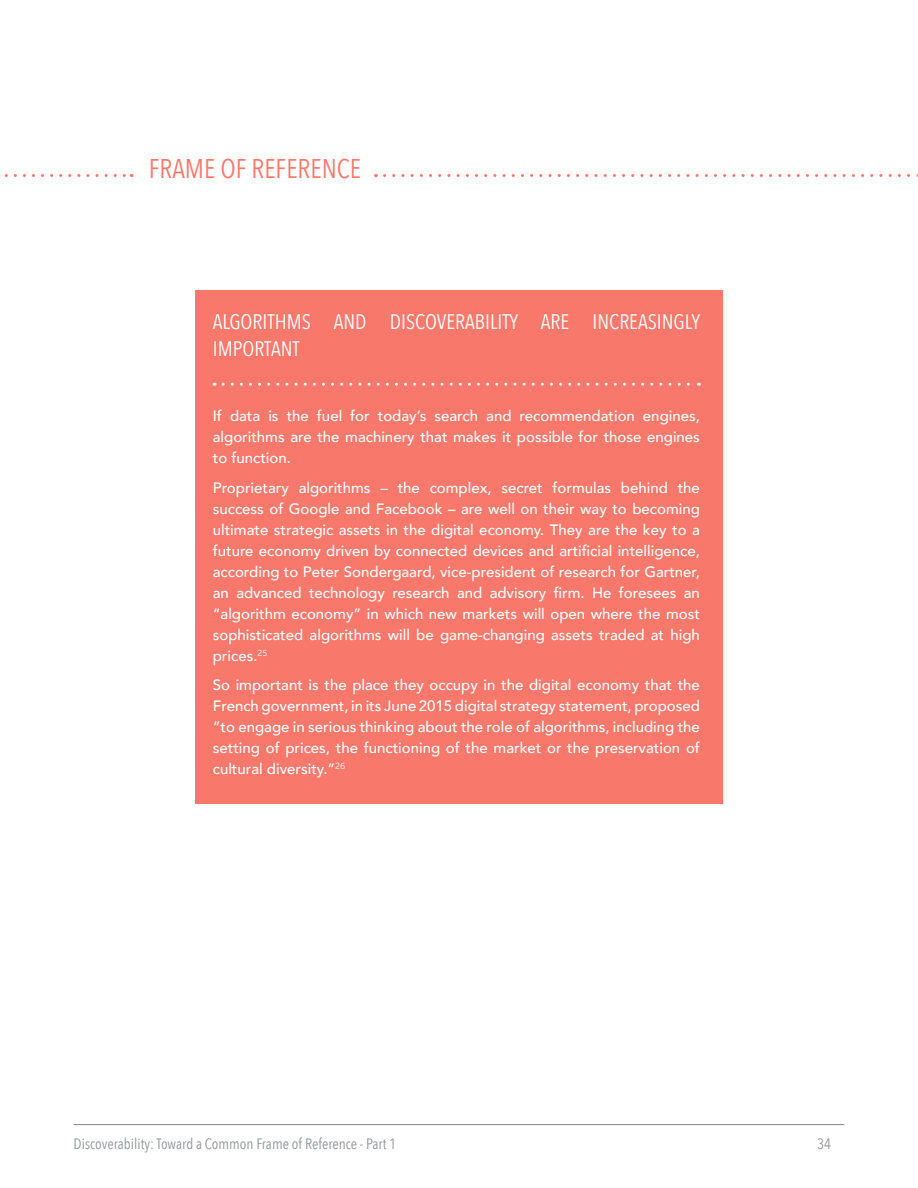
<style>
.page{position:relative;width:918px;height:1188px;background:#fff}
.page>*{position:absolute;margin:0;border:0;box-sizing:border-box;transform-origin:0 0}
.t1{font:27px "Avenir Next Condensed";color:#f8786b}
.t2{font:21px "Avenir Next Condensed";color:#fff}
.t3{font:500 15px/21px "Avenir";color:#fff;text-align:justify}
.t4{font:15px "Avenir Next Condensed";color:#939598}
</style>
<div class="page">
<hr style="left:74px;top:1124px;width:770px;height:1px;background:#808285">
<div style="left:195px;top:290px;width:528px;height:514px;background:#f8786b"></div>
<svg style="left:223px;top:383px;width:476px;height:3px"></svg>
<svg style="left:385px;top:174px;width:533px;height:3px"></svg>
<svg style="left:4px;top:174px;width:128px;height:3px"></svg>
<h1 class="t1" style="left:149px;top:145px;width:25px">FRAME</h1>
<h1 class="t1" style="left:220px;top:145px;width:79px">OF REFERENCE</h1>
<h2 class="t2" style="left:213px;top:304px;width:11px">ALGOR</h2>
<h2 class="t2" style="left:263px;top:304px;width:83px">ITHMS AND</h2>
<h2 class="t2" style="left:390px;top:304px;width:122px">DISCOVERABILITY</h2>
<h2 class="t2" style="left:541px;top:304px;width:11px">ARE</h2>
<h2 class="t2" style="left:593px;top:304px;width:16px">INCREA</h2>
<h2 class="t2" style="left:648px;top:304px;width:25px">SINGLY</h2>
<h2 class="t2" style="left:213px;top:331px;width:16px">IMPORTANT</h2>
<p class="t3" style="left:213px;top:405px;width:489px">If data is the fuel for today’s search and recommendation engines, algorithms are the machinery that makes it possible for those engines to function.</p>
<p class="t3" style="left:213px;top:476px;width:489px">Proprietary algorithms – the complex, secret formulas behind the success of Google and Facebook – are well on their way to becoming ultimate strategic assets in the digital economy. They are the key to a future economy driven by connected devices and artificial intelligence, according to Peter Sondergaard, vice-president of research for Gartner, an advanced technology research and advisory firm. He foresees an “algorithm economy” in which new markets will open where the most sophisticated algorithms will be game-changing assets traded at high prices.<sup>25</sup></p>
<p class="t3" style="left:213px;top:674px;width:489px">So important is the place they occupy in the digital economy that the French government, in its June 2015 digital strategy statement, proposed “to engage in serious thinking about the role of algorithms, including the setting of prices, the functioning of the market or the preservation of cultural diversity.”<sup>26</sup></p>
<p class="t4" style="left:74px;top:1131px;width:324px">Discoverability: Toward a Common Frame of Reference - Part 1</p>
<p class="t4" style="left:817px;top:1131px;width:16px">34</p>
</div>
